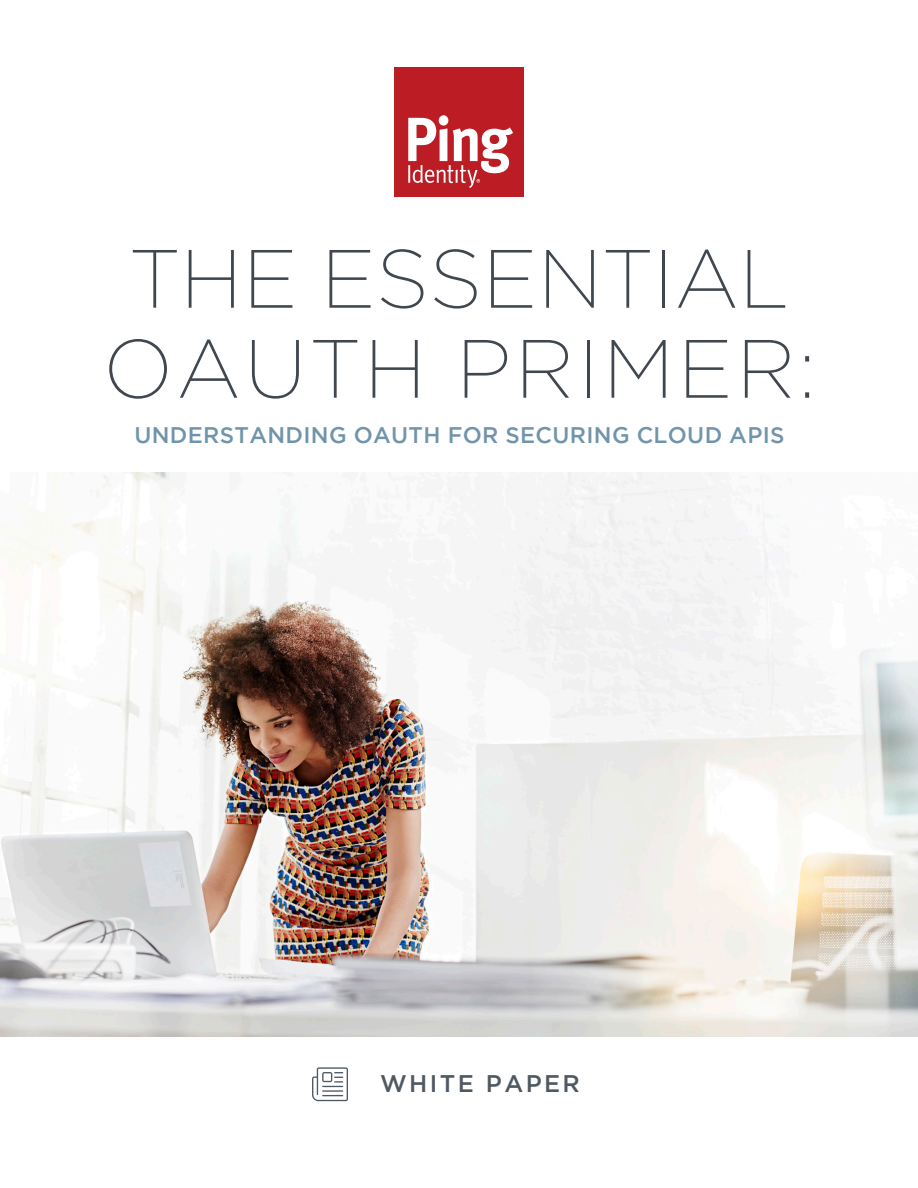
<style>
.page{position:relative;width:918px;height:1188px;background:#fff}
.page>*{position:absolute;margin:0;border:0;box-sizing:border-box;transform-origin:0 0}
.Headline{font:200 82.5px "Gotham";letter-spacing:.005em;color:#40474f}
.Headline-2{font:200 82.5px "Gotham";letter-spacing:.045em;color:#40474f}
.t1{font:500 24px "Gotham";letter-spacing:.1em;color:#4f5962}
.Headline-3{font:500 22.5px "Gotham";letter-spacing:.015em;color:#7094aa}
</style>
<div class="page">
<img style="left:1px;top:472px;width:916px;height:565px">
<svg style="left:312px;top:1067px;width:36px;height:34px"></svg>
<div style="left:394px;top:67px;width:130px;height:130px;background:#bc1d25"></div>
<svg style="left:408px;top:115px;width:105px;height:73px"></svg>
<p class="Headline" style="left:130px;top:234px;width:660px">THE ESSENTIAL</p>
<p class="Headline-2" style="left:103px;top:324px;width:714px">OAUTH PRIMER:</p>
<p class="Headline-3" style="left:134px;top:423px;width:652px">UNDERSTANDING OAUTH FOR SECURING CLOUD APIS</p>
<p class="t1" style="left:380px;top:1070px;width:201px">WHITE PAPER</p>
</div>
